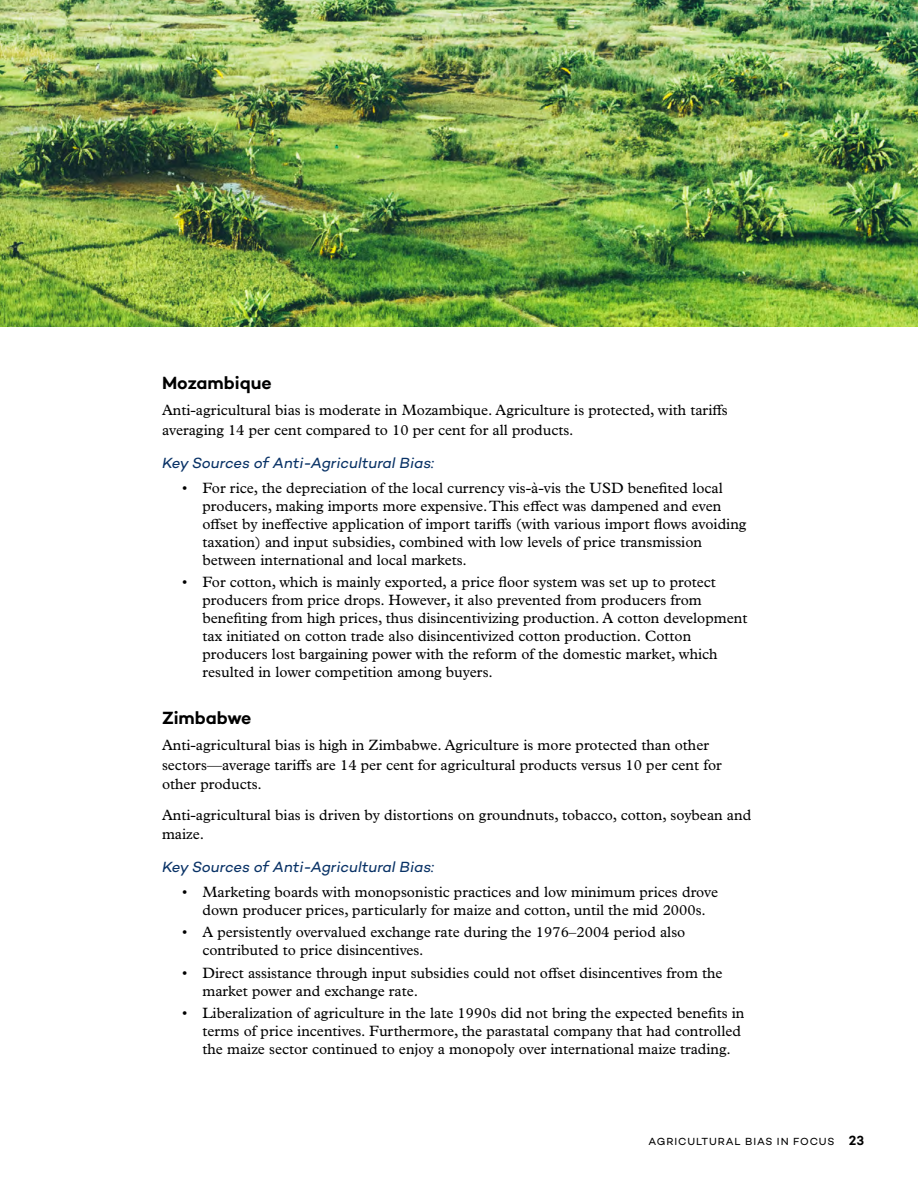
<style>
.page{position:relative;width:918px;height:1188px;background:#fff}
.page>*{position:absolute;margin:0;border:0;box-sizing:border-box;transform-origin:0 0}
.t1{font:600 18px "Campton";letter-spacing:-.005em;color:#000}
.t2{font:15px/18px "Plantin MT Pro";color:#000}
.t3{font:italic 15px "Campton";color:#093266}
.t4{font:10.5px "Campton";letter-spacing:.085em;color:#000}
.s1{font-weight:600;font-size:13.5px}
</style>
<div class="page">
<img style="left:0;top:0;width:918px;height:327px">
<p class="t1" style="left:162px;top:372px;width:111px">Mozambique</p>
<p class="t2" style="left:162px;top:401px;width:567px;line-height:19.5px">Anti-agricultural bias is moderate in Mozambique. Agriculture is protected, with tariffs averaging 14 per cent compared to 10 per cent for all products.</p>
<p class="t3" style="left:162px;top:454px;width:274px">Key Sources of Anti-Agricultural Bias:</p>
<p class="t2" style="left:202px;top:479px;width:545px;text-indent:-20px">• For rice, the depreciation of the local currency vis-à-vis the USD benefited local producers, making imports more expensive. This effect was dampened and even offset by ineffective application of import tariffs (with various import flows avoiding taxation) and input subsidies, combined with low levels of price transmission between international and local markets.</p>
<p class="t2" style="left:202px;top:573px;width:546px;text-indent:-20px">• For cotton, which is mainly exported, a price floor system was set up to protect producers from price drops. However, it also prevented from producers from benefiting from high prices, thus disincentivizing production. A cotton development tax initiated on cotton trade also disincentivized cotton production. Cotton producers lost bargaining power with the reform of the domestic market, which resulted in lower competition among buyers.</p>
<p class="t1" style="left:162px;top:706px;width:91px">Zimbabwe</p>
<p class="t2" style="left:162px;top:736px;width:561px;line-height:19.5px">Anti-agricultural bias is high in Zimbabwe. Agriculture is more protected than other sectors—average tariffs are 14 per cent for agricultural products versus 10 per cent for other products.</p>
<p class="t2" style="left:162px;top:805px;width:591px;line-height:19.5px">Anti-agricultural bias is driven by distortions on groundnuts, tobacco, cotton, soybean and maize.</p>
<p class="t3" style="left:162px;top:858px;width:274px">Key Sources of Anti-Agricultural Bias:</p>
<p class="t2" style="left:182px;top:883px;width:537px;text-align:center">• Marketing boards with monopsonistic practices and low minimum prices drove down producer prices, particularly for maize and cotton, until the mid 2000s.</p>
<p class="t2" style="left:202px;top:924px;width:484px;text-indent:-20px">• A persistently overvalued exchange rate during the 1976–2004 period also contributed to price disincentives.</p>
<p class="t2" style="left:202px;top:964px;width:521px;text-indent:-20px">• Direct assistance through input subsidies could not offset disincentives from the market power and exchange rate.</p>
<p class="t2" style="left:202px;top:1004px;width:544px;text-indent:-20px">• Liberalization of agriculture in the late 1990s did not bring the expected benefits in terms of price incentives. Furthermore, the parastatal company that had controlled the maize sector continued to enjoy a monopoly over international maize trading.</p>
<p class="t4" style="left:649px;top:1135px;width:217px">AGRICULTURAL BIAS IN FOCUS <span class="s1">23</span></p>
</div>
